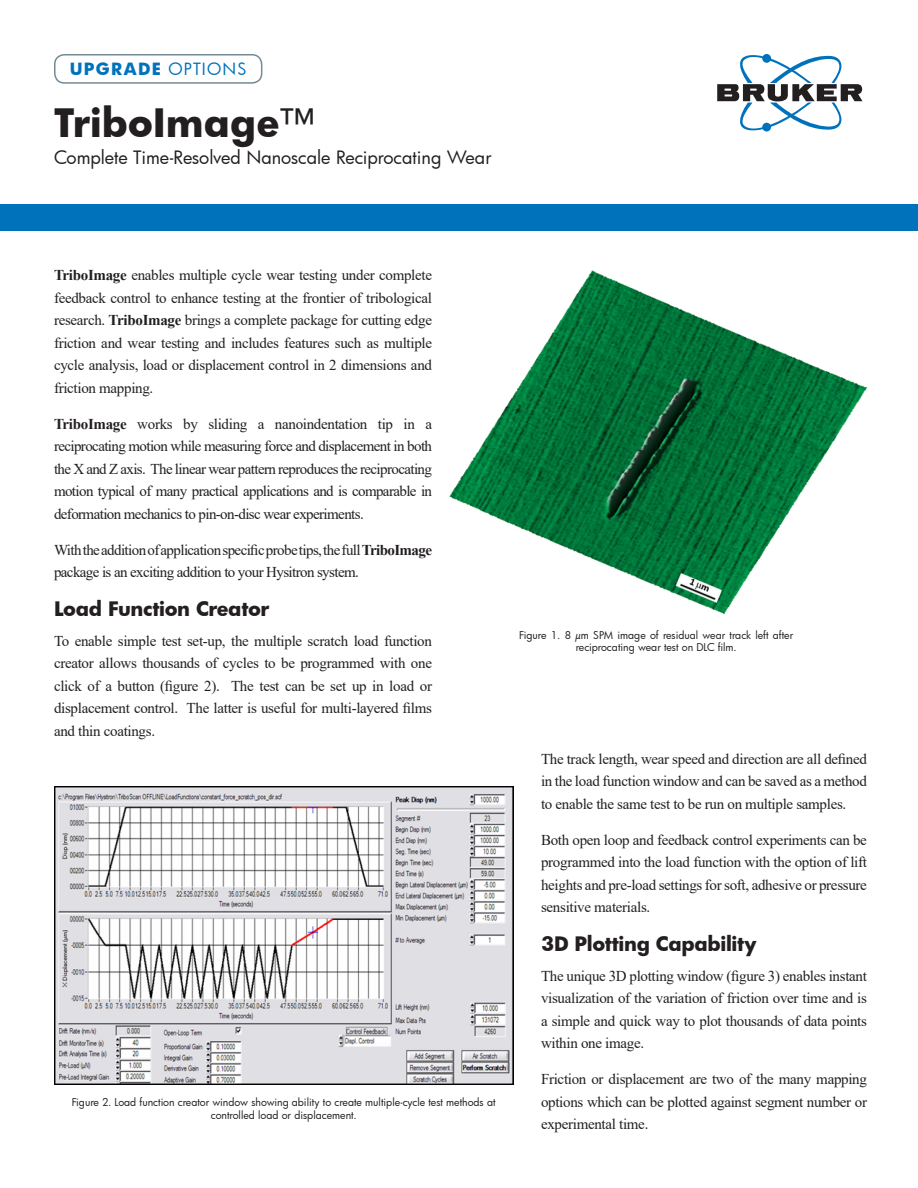
<style>
.page{position:relative;width:918px;height:1188px;background:#fff}
.page>*{position:absolute;margin:0;border:0;box-sizing:border-box;transform-origin:0 0}
.t1{font:700 38.25px "Futura";color:#231f20}
.t2{font:700 19.5px "Futura";letter-spacing:-.02em;color:#231f20}
.t3{font:18px "Futura";color:#231f20}
.t4{font:700 16.5px "Futura";letter-spacing:.08em;color:#0072bc}
.t5{font:15px/22.5px "Times New Roman";letter-spacing:-.02em;color:#231f20;text-align:justify}
.t6{font:15px/22.5px "Times New Roman";letter-spacing:-.04em;color:#231f20}
.t7{font:10.5px/12.6px "Futura";color:#231f20;text-align:center}
.s1{font-weight:400}
.s2{font-weight:700}
</style>
<div class="page">
<img style="left:54px;top:786px;width:459px;height:299px">
<img style="left:449px;top:270px;width:419px;height:344px">
<div style="left:54px;top:54px;width:208px;height:30px;border:2px solid #738a95;border-radius:10px"></div>
<div style="left:0;top:204px;width:918px;height:27px;background:#0072bc"></div>
<svg style="left:717px;top:54px;width:145px;height:78px"></svg>
<p class="t4" style="left:70px;top:57px;width:178px">UPGRADE <span class="s1">OPTIONS</span></p>
<p class="t1" style="left:54px;top:96px;width:263px">TriboImage<span class="s1">™</span></p>
<p class="t3" style="left:54px;top:145px;width:439px">Complete Time-Resolved Nanoscale Reciprocating Wear</p>
<p class="t5" style="left:54px;top:264px;width:380px"><span class="s2">TriboImage</span> enables multiple cycle wear testing under complete feedback control to enhance testing at the frontier of tribological research. <span class="s2">TriboImage</span> brings a complete package for cutting edge friction and wear testing and includes features such as multiple cycle analysis, load or displacement control in 2 dimensions and friction mapping.</p>
<p class="t5" style="left:54px;top:412px;width:380px"><span class="s2">TriboImage</span> works by sliding a nanoindentation tip in a reciprocating motion while measuring force and displacement in both the X and Z axis. The linear wear pattern reproduces the reciprocating motion typical of many practical applications and is comparable in deformation mechanics to pin-on-disc wear experiments.</p>
<p class="t6" style="left:54px;top:538px;width:380px">With the addition of application specific probe tips, the full <span class="s2">TriboImage </span>package is an exciting addition to your Hysitron system.</p>
<p class="t2" style="left:54px;top:595px;width:217px">Load Function Creator</p>
<p class="t5" style="left:54px;top:629px;width:380px">To enable simple test set-up, the multiple scratch load function creator allows thousands of cycles to be programmed with one click of a button (figure 2). The test can be set up in load or displacement control. The latter is useful for multi-layered films and thin coatings.</p>
<p class="t7" style="left:72px;top:1096px;width:425px">Figure 2. Load function creator window showing ability to create multiple-cycle test methods at controlled load or displacement.</p>
<p class="t7" style="left:519px;top:628px;width:276px">Figure 1. 8 µm SPM image of residual wear track left after reciprocating wear test on DLC film.</p>
<p class="t5" style="left:541px;top:747px;width:327px">The track length, wear speed and direction are all defined in the load function window and can be saved as a method to enable the same test to be run on multiple samples.</p>
<p class="t5" style="left:541px;top:828px;width:327px">Both open loop and feedback control experiments can be programmed into the load function with the option of lift heights and pre-load settings for soft, adhesive or pressure sensitive materials.</p>
<p class="t2" style="left:541px;top:930px;width:217px">3D Plotting Capability</p>
<p class="t5" style="left:541px;top:964px;width:327px">The unique 3D plotting window (figure 3) enables instant visualization of the variation of friction over time and is a simple and quick way to plot thousands of data points within one image.</p>
<p class="t5" style="left:541px;top:1067px;width:327px">Friction or displacement are two of the many mapping options which can be plotted against segment number or experimental time.</p>
</div>
